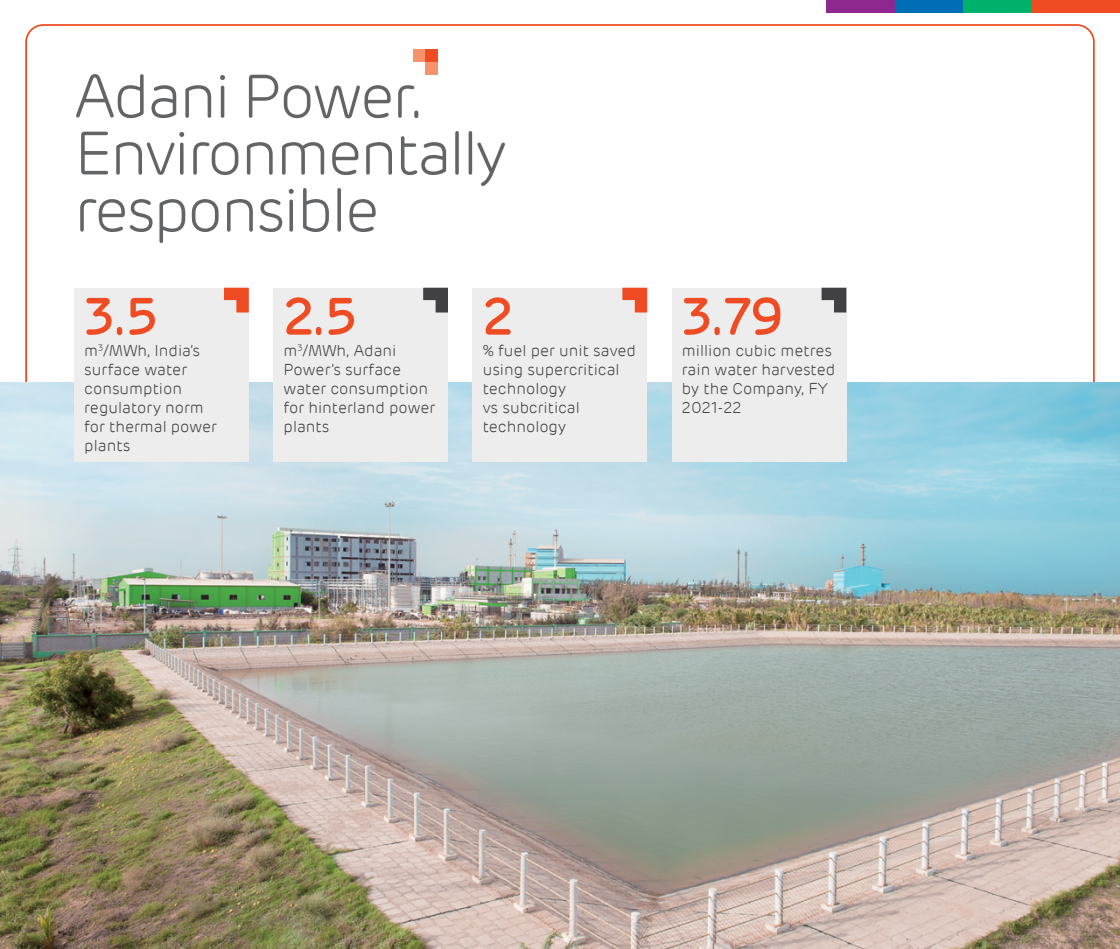
<style>
.page{position:relative;width:1120px;height:949px;background:#fff}
.page>*{position:absolute;margin:0;border:0;box-sizing:border-box;transform-origin:0 0}
.t1{font:300 61.25px/56.9px "Adani";letter-spacing:-.04em;color:#636466}
.t2{font:500 52.5px "Adani";color:#f04c23}
.t3{font:300 15.75px/18.9px "Adani";color:#414042}
</style>
<div class="page">
<img style="left:0;top:382px;width:1120px;height:566px">
<div style="left:74px;top:288px;width:175px;height:173px;background:#ededee"></div>
<svg style="left:224px;top:288px;width:25px;height:24px"></svg>
<div style="left:274px;top:288px;width:174px;height:173px;background:#ededee"></div>
<svg style="left:423px;top:288px;width:25px;height:24px"></svg>
<div style="left:473px;top:288px;width:174px;height:173px;background:#ededee"></div>
<svg style="left:622px;top:288px;width:25px;height:24px"></svg>
<div style="left:672px;top:288px;width:174px;height:173px;background:#ededee"></div>
<svg style="left:822px;top:288px;width:24px;height:24px"></svg>
<div style="left:413px;top:50px;width:13px;height:12px;background:#f7936a"></div>
<div style="left:426px;top:50px;width:12px;height:12px;background:#f04c23"></div>
<div style="left:426px;top:62px;width:12px;height:12px;background:#f7936a"></div>
<div style="left:826px;top:0;width:69px;height:12px;background:#8e278f"></div>
<div style="left:895px;top:0;width:68px;height:12px;background:#006db7"></div>
<div style="left:963px;top:0;width:69px;height:12px;background:#00b16b"></div>
<div style="left:1032px;top:0;width:88px;height:12px;background:#f04c23"></div>
<h1 class="t1" style="left:74px;top:69px;width:434px">Adani Power.<br>Environmentally responsible</h1>
<h2 class="t2" style="left:84px;top:284px;width:75px">3.5</h2>
<p class="t3" style="left:84px;top:341px;width:134px">m<sup>3</sup>/MWh, India’s surface water consumption regulatory norm for thermal power plants</p>
<h2 class="t2" style="left:284px;top:284px;width:75px">2.5</h2>
<p class="t3" style="left:284px;top:341px;width:153px">m<sup>3</sup>/MWh, Adani<br>Power’s surface water consumption for hinterland power plants</p>
<h2 class="t2" style="left:483px;top:284px;width:33px">2</h2>
<p class="t3" style="left:483px;top:341px;width:155px">% fuel per unit saved using supercritical technology<br>vs subcritical technology</p>
<h2 class="t2" style="left:682px;top:284px;width:104px">3.79</h2>
<p class="t3" style="left:682px;top:341px;width:155px">million cubic metres rain water harvested by the Company, FY<br>2021-22</p>
</div>
